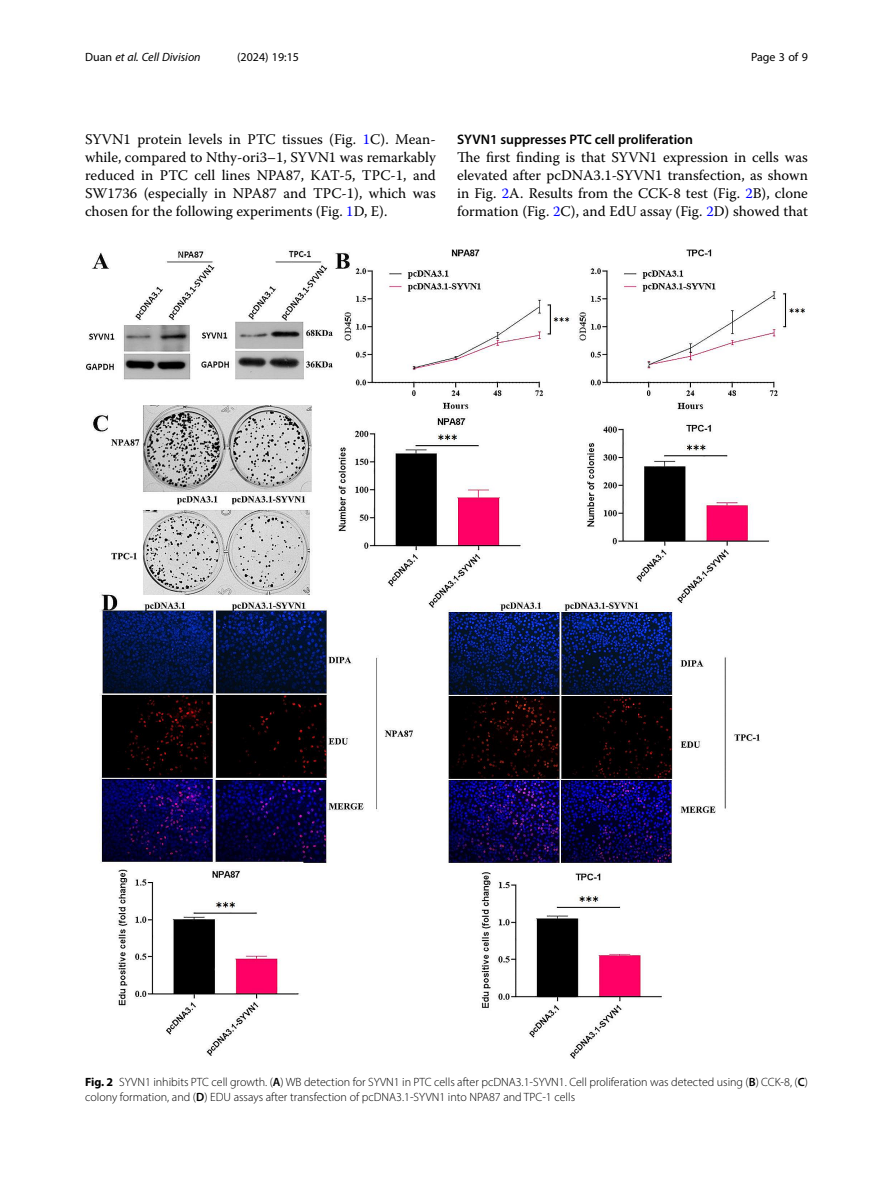
<style>
.page{position:relative;width:893px;height:1191px;background:#fff}
.page>*{position:absolute;margin:0;border:0;box-sizing:border-box;transform-origin:0 0}
.Body_Text{font:14.7px/18px "Warnock Pro";color:#000;text-align:justify}
.Head_2{font:600 13.8px "Myriad Pro";color:#000}
.Figure_Caption{font:300 12px/15px "Myriad Pro";color:#000}
.t1{font:italic 12px "Myriad Pro";color:#000}
.t2{font:12px "Myriad Pro";color:#000}
.s1{font-style:normal}
.s2{color:#00f}
.s3{font-weight:700}
.s4{font-weight:600}
</style>
<div class="page">
<img style="left:85px;top:250px;width:720px;height:809px">
<p class="t1" style="left:85px;top:50px;width:117px"><span class="s1">Duan</span> et al. Cell Division</p>
<p class="t2" style="left:237px;top:50px;width:63px">(2024) 19:15</p>
<p class="t2" style="left:751px;top:50px;width:58px">Page 3 of 9</p>
<p class="Body_Text" style="left:85px;top:130px;width:352px">SYVN1 protein levels in PTC tissues (Fig. <span class="s2">1</span>C). Mean&shy;while, compared to Nthy-ori3–1, SYVN1 was remarkably reduced in PTC cell lines NPA87, KAT-5, TPC-1, and SW1736 (especially in NPA87 and TPC-1), which was chosen for the following experiments (Fig. <span class="s2">1</span>D, E).</p>
<p class="Head_2" style="left:457px;top:131px;width:237px">SYVN1 suppresses PTC cell proliferation</p>
<p class="Body_Text" style="left:457px;top:148px;width:352px">The first finding is that SYVN1 expression in cells was elevated after pcDNA3.1-SYVN1 transfection, as shown in Fig. <span class="s2">2</span>A. Results from the CCK-8 test (Fig. <span class="s2">2</span>B), clone formation (Fig. <span class="s2">2</span>C), and EdU assay (Fig. <span class="s2">2</span>D) showed that</p>
<p class="Figure_Caption" style="left:85px;top:1074px;width:724px"><span class="s3">Fig. 2</span> SYVN1 inhibits PTC cell growth. (<span class="s4">A</span>) WB detection for SYVN1 in PTC cells after pcDNA3.1-SYVN1. Cell proliferation was detected using (<span class="s4">B</span>) CCK-8, (<span class="s4">C</span>) colony formation, and (<span class="s4">D</span>) EDU assays after transfection of pcDNA3.1-SYVN1 into NPA87 and TPC-1 cells</p>
</div>
